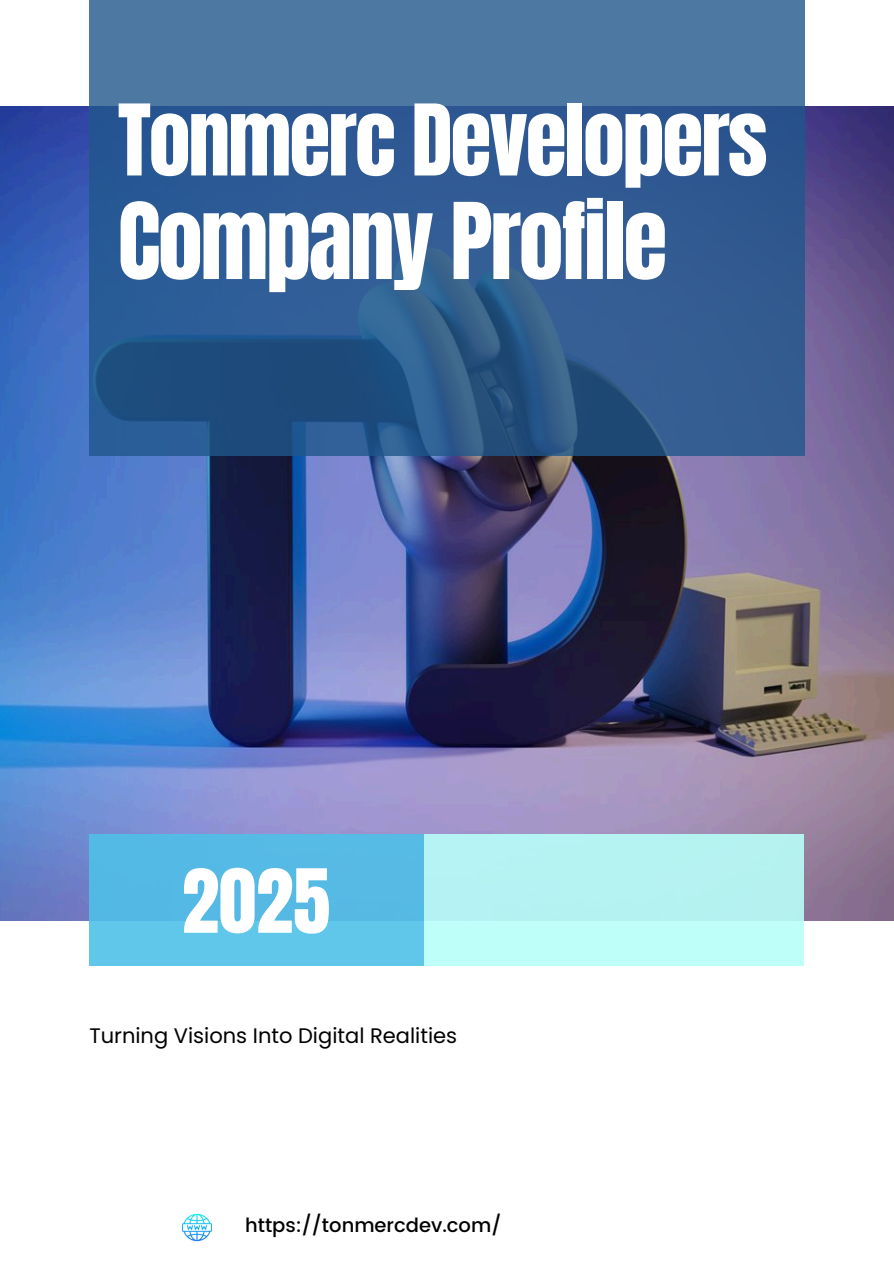
<style>
.page{position:relative;width:894px;height:1264px;background:#fff}
.page>*{position:absolute;margin:0;border:0;box-sizing:border-box;transform-origin:0 0}
.t1{font:89.85px "Anton";letter-spacing:-.025em;color:#fff}
.t2{font:83.85px "Anton";letter-spacing:-.025em;color:#fff}
.t3{font:75px "Anton";color:#fff}
.t4{font:21px "Poppins";color:#000}
.t5{font:500 19.5px "Poppins";color:#000}
</style>
<div class="page">
<img style="left:0;top:107px;width:893px;height:813px">
<svg style="left:89px;top:0;width:715px;height:455px;background:#335f93"></svg>
<div style="left:89px;top:834px;width:335px;height:132px;background:#56bae5"></div>
<div style="left:424px;top:834px;width:380px;height:132px;background:#b5f3f3"></div>
<img style="left:182px;top:1213px;width:30px;height:29px">
<h2 class="t2" style="left:118px;top:80px;width:651px">Tonmerc Developers</h2>
<h2 class="t1" style="left:118px;top:177px;width:551px">Company Profile</h2>
<p class="t3" style="left:182px;top:847px;width:150px">2025</p>
<h1 class="t4" style="left:89px;top:1021px;width:369px">Turning Visions Into Digital Realities</h1>
<p class="t5" style="left:245px;top:1213px;width:258px">https://tonmercdev.com/</p>
</div>
